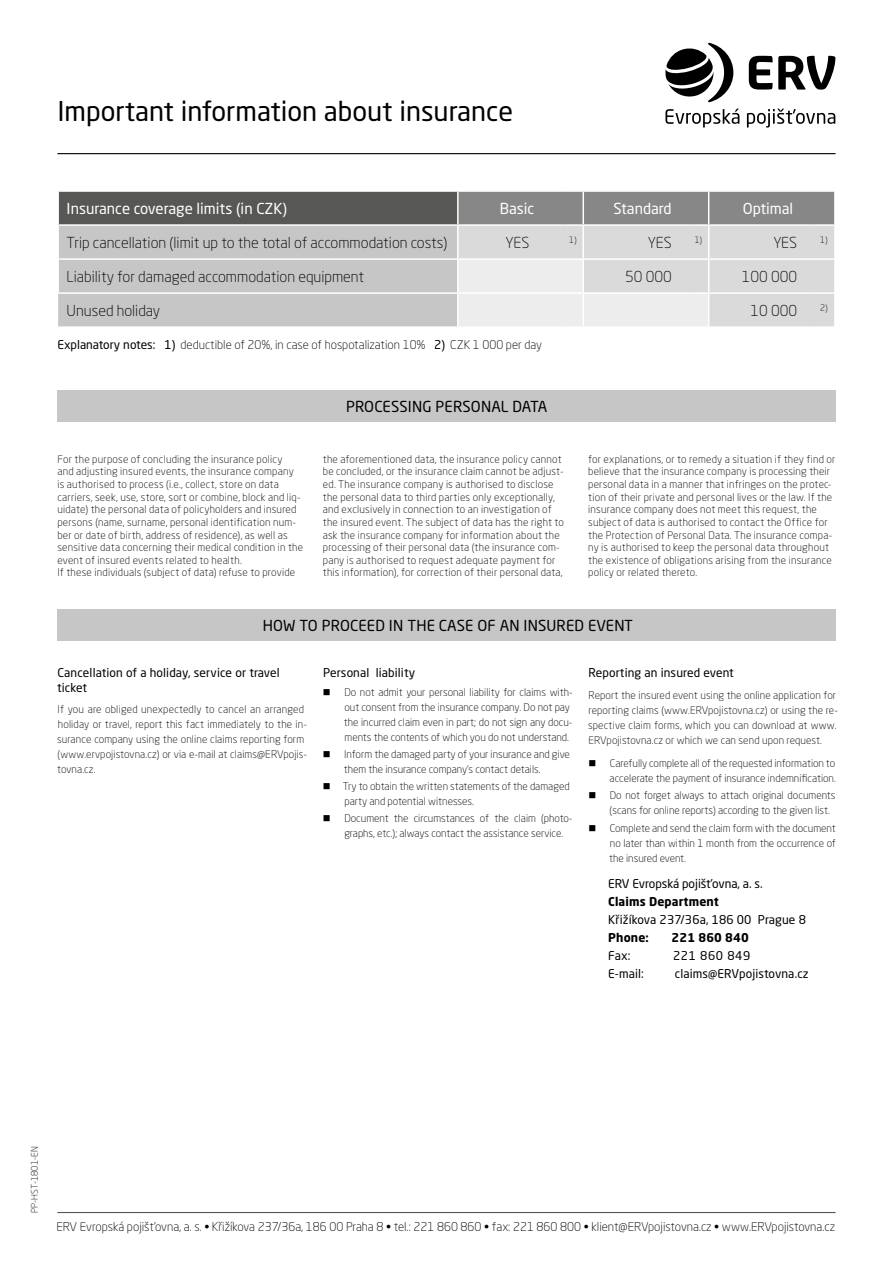
<style>
.page{position:relative;width:893px;height:1263px;background:#fff}
.page>*{position:absolute;margin:0;border:0;box-sizing:border-box;transform-origin:0 0}
.t1{font:27px "Neo Sans Pro";color:#000}
.t2{font:300 15px "Neo Sans Pro";color:#000}
.t3{font:15px "Neo Sans Pro";letter-spacing:.01em;color:#000}
.t4{font:15px "Neo Sans Pro";color:#fff}
.t5{font:300 12.15px "Neo Sans Pro";color:#000}
.t6{font:12px/14.4px "Neo Sans Pro";letter-spacing:.01em;color:#000}
.t7{font:300 12px "Neo Sans Pro";color:#000}
.t8{font:700 12px "Neo Sans Pro";letter-spacing:.01em;color:#000}
.t9{font:12px "Neo Sans Pro";letter-spacing:.05em;color:#000}
.t10{font:300 10.5px/12.6px "Neo Sans Pro";letter-spacing:.015em;color:#000}
.t11{font:300 9px "Neo Sans Pro";color:#000}
.t12{font:300 8.7px "Neo Sans Pro";color:#000}
.s1{font-weight:400}
</style>
<div class="page">
<hr style="left:57px;top:1212px;width:779px;height:1px;background:#575756">
<div style="left:57px;top:609px;width:779px;height:32px;background:#c6c6c6"></div>
<div style="left:57px;top:390px;width:779px;height:32px;background:#c6c6c6"></div>
<svg style="left:58px;top:192px;width:776px;height:134px;background:#b9b9b9"></svg>
<hr style="left:57px;top:192px;width:2px;height:32px;background:#fff">
<hr style="left:57px;top:224px;width:401px;height:2px;background:#fff">
<hr style="left:57px;top:226px;width:2px;height:32px;background:#fff">
<hr style="left:57px;top:258px;width:401px;height:2px;background:#fff">
<hr style="left:57px;top:260px;width:2px;height:32px;background:#fff">
<hr style="left:57px;top:292px;width:401px;height:2px;background:#fff">
<hr style="left:457px;top:192px;width:2px;height:32px;background:#fff">
<hr style="left:582px;top:192px;width:2px;height:32px;background:#fff">
<hr style="left:708px;top:192px;width:1px;height:32px;background:#fff">
<hr style="left:458px;top:224px;width:105px;height:2px;background:#fff">
<hr style="left:457px;top:226px;width:2px;height:32px;background:#fff">
<hr style="left:563px;top:224px;width:20px;height:2px;background:#fff">
<hr style="left:583px;top:224px;width:106px;height:2px;background:#fff">
<hr style="left:582px;top:226px;width:2px;height:32px;background:#fff">
<hr style="left:689px;top:224px;width:20px;height:2px;background:#fff">
<hr style="left:709px;top:224px;width:105px;height:2px;background:#fff">
<hr style="left:708px;top:226px;width:1px;height:32px;background:#fff">
<hr style="left:814px;top:224px;width:20px;height:2px;background:#fff">
<hr style="left:458px;top:258px;width:105px;height:2px;background:#fff">
<hr style="left:457px;top:260px;width:2px;height:32px;background:#fff">
<hr style="left:563px;top:258px;width:20px;height:2px;background:#fff">
<hr style="left:583px;top:258px;width:106px;height:2px;background:#fff">
<hr style="left:582px;top:260px;width:2px;height:32px;background:#fff">
<hr style="left:689px;top:258px;width:20px;height:2px;background:#fff">
<hr style="left:709px;top:258px;width:105px;height:2px;background:#fff">
<hr style="left:708px;top:260px;width:1px;height:32px;background:#fff">
<hr style="left:814px;top:258px;width:20px;height:2px;background:#fff">
<hr style="left:458px;top:292px;width:105px;height:2px;background:#fff">
<hr style="left:457px;top:294px;width:2px;height:32px;background:#fff">
<hr style="left:563px;top:292px;width:20px;height:2px;background:#fff">
<hr style="left:583px;top:292px;width:106px;height:2px;background:#fff">
<hr style="left:582px;top:294px;width:2px;height:32px;background:#fff">
<hr style="left:689px;top:292px;width:20px;height:2px;background:#fff">
<hr style="left:709px;top:292px;width:105px;height:2px;background:#fff">
<hr style="left:708px;top:294px;width:1px;height:32px;background:#fff">
<hr style="left:814px;top:292px;width:20px;height:2px;background:#fff">
<hr style="left:57px;top:153px;width:779px;height:1px;background:#000">
<svg style="left:749px;top:56px;width:86px;height:34px"></svg>
<svg style="left:665px;top:109px;width:74px;height:19px"></svg>
<svg style="left:747px;top:109px;width:88px;height:19px"></svg>
<svg style="left:665px;top:43px;width:68px;height:59px"></svg>
<h1 class="t1" style="left:57px;top:95px;width:457px">Important information about insurance</h1>
<h2 class="t4" style="left:67px;top:199px;width:222px">Insurance coverage limits (in CZK)</h2>
<h2 class="t4" style="left:500px;top:199px;width:36px">Basic</h2>
<h2 class="t4" style="left:613px;top:199px;width:60px">Standard</h2>
<h2 class="t4" style="left:743px;top:199px;width:52px">Optimal</h2>
<h2 class="t2" style="left:67px;top:233px;width:382px">Trip cancellation (limit up to the total of accommodation costs)</h2>
<h2 class="t2" style="left:505px;top:233px;width:25px">YES</h2>
<p class="t12" style="left:569px;top:234px;width:9px">1)</p>
<h2 class="t2" style="left:648px;top:233px;width:25px">YES</h2>
<p class="t12" style="left:695px;top:234px;width:9px">1)</p>
<h2 class="t2" style="left:773px;top:233px;width:25px">YES</h2>
<p class="t12" style="left:820px;top:234px;width:9px">1)</p>
<h2 class="t2" style="left:67px;top:267px;width:299px">Liability for damaged accommodation equipment</h2>
<h2 class="t2" style="left:625px;top:267px;width:48px">50 000</h2>
<h2 class="t2" style="left:742px;top:267px;width:57px">100 000</h2>
<h2 class="t2" style="left:67px;top:301px;width:95px">Unused holiday</h2>
<h2 class="t2" style="left:750px;top:301px;width:48px">10 000</h2>
<p class="t12" style="left:820px;top:302px;width:9px">2)</p>
<p class="t7" style="left:57px;top:337px;width:486px"><span class="s1">Explanatory notes: 1)</span> deductible of 20%, in case of hospotalization 10% <span class="s1">2)</span> CZK 1 000 per day</p>
<h2 class="t3" style="left:346px;top:397px;width:203px">PROCESSING PERSONAL DATA</h2>
<p class="t10" style="left:57px;top:452px;width:247px">For the purpose of concluding the insurance policy<br>and adjusting insured events, the insurance company is authorised to process (i.e., collect, store on data carriers, seek, use, store, sort or combine, block and liq&shy;uidate) the personal data of policyholders and insured persons (name, surname, personal identification num&shy;ber or date of birth, address of residence), as well as sensitive data concerning their medical condition in the event of insured events related to health.<br>If these individuals (subject of data) refuse to provide</p>
<p class="t10" style="left:323px;top:452px;width:243px">the aforementioned data, the insurance policy cannot be concluded, or the insurance claim cannot be adjust&shy;ed. The insurance company is authorised to disclose the personal data to third parties only exceptionally, and exclusively in connection to an investigation of the insured event. The subject of data has the right to ask the insurance company for information about the processing of their personal data (the insurance com&shy;pany is authorised to request adequate payment for this information), for correction of their personal data,</p>
<p class="t10" style="left:588px;top:452px;width:249px">for explanations, or to remedy a situation if they find or believe that the insurance company is processing their personal data in a manner that infringes on the protec&shy;tion of their private and personal lives or the law. If the insurance company does not meet this request, the subject of data is authorised to contact the Office for the Protection of Personal Data. The insurance compa&shy;ny is authorised to keep the personal data throughout the existence of obligations arising from the insurance policy or related thereto.</p>
<h2 class="t3" style="left:263px;top:616px;width:372px">HOW TO PROCEED IN THE CASE OF AN INSURED EVENT</h2>
<p class="t6" style="left:57px;top:666px;width:224px">Cancellation of a holiday, service or travel ticket</p>
<p class="t10" style="left:57px;top:702px;width:251px;line-height:15px">If you are obliged unexpectedly to cancel an arranged holiday or travel, report this fact immediately to the in&shy;surance company using the online claims reporting form (www.ervpojistovna.cz) or via e-mail at claims@ERVpojis&shy;tovna.cz.</p>
<p class="t6" style="left:323px;top:665px;width:94px">Personal liability</p>
<p class="t10" style="left:344px;top:685px;width:230px;line-height:15px">Do not admit your personal liability for claims with&shy;out consent from the insurance company. Do not pay the incurred claim even in part; do not sign any docu&shy;ments the contents of which you do not understand.</p>
<p class="t10" style="left:344px;top:747px;width:228px;line-height:15px">Inform the damaged party of your insurance and give them the insurance company’s contact details.</p>
<p class="t10" style="left:343px;top:779px;width:228px;line-height:15px">Try to obtain the written statements of the damaged party and potential witnesses.</p>
<p class="t10" style="left:344px;top:811px;width:230px;line-height:15px">Document the circumstances of the claim (photo&shy;graphs, etc.); always contact the assistance service.</p>
<p class="t6" style="left:588px;top:666px;width:147px">Reporting an insured event</p>
<p class="t10" style="left:588px;top:687px;width:251px;line-height:15px">Report the insured event using the online application for reporting claims (www.ERVpojistovna.cz) or using the re&shy;spective claim forms, which you can download at www.<br>ERVpojistovna.cz or which we can send upon request.</p>
<p class="t10" style="left:610px;top:756px;width:228px;line-height:15px">Carefully complete all of the requested information to accelerate the payment of insurance indemnification.</p>
<p class="t10" style="left:610px;top:788px;width:227px;line-height:15px">Do not forget always to attach original documents (scans for online reports) according to the given list.</p>
<p class="t10" style="left:609px;top:820px;width:228px;line-height:15px;text-align:justify">Complete and send the claim form with the document no later than within 1 month from the occurrence of the insured event.</p>
<p class="t6" style="left:608px;top:876px;width:156px">ERV Evropská pojišťovna, a. s.</p>
<p class="t8" style="left:608px;top:894px;width:112px">Claims Department</p>
<p class="t6" style="left:608px;top:912px;width:199px">Křižíkova 237/36a, 186 00 Prague 8</p>
<p class="t8" style="left:608px;top:930px;width:42px">Phone:</p>
<p class="t8" style="left:672px;top:930px;width:79px">221 860 840</p>
<p class="t6" style="left:608px;top:948px;width:24px">Fax:</p>
<p class="t9" style="left:673px;top:948px;width:79px">221 860 849</p>
<p class="t6" style="left:608px;top:966px;width:37px">E-mail:</p>
<p class="t6" style="left:675px;top:966px;width:135px">claims@ERVpojistovna.cz</p>
<p class="t11" style="left:29px;top:1212px;width:68px;rotate:-90deg">PP-HST-1801-EN</p>
<p class="t5" style="left:56px;top:1219px;width:780px">ERV Evropská pojišťovna, a. s. • Křižíkova 237/36a, 186 00 Praha 8 • tel.: 221 860 860 • fax: 221 860 800 • klient@ERVpojistovna.cz • www.ERVpojistovna.cz</p>
</div>
